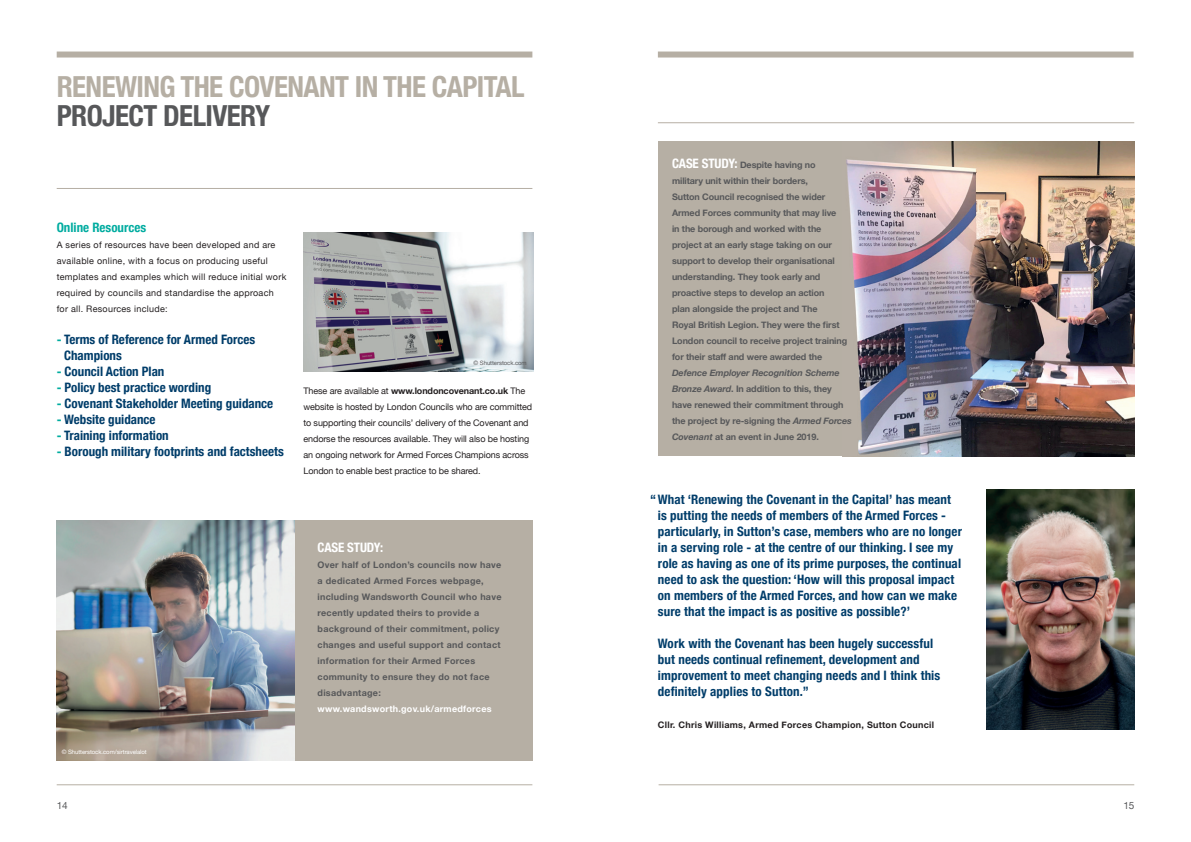
<style>
.page{position:relative;width:1191px;height:842px;background:#fff}
.page>*{position:absolute;margin:0;border:0;box-sizing:border-box;transform-origin:0 0}
.t1{font:700 condensed 29px "Helvetica Neue";letter-spacing:-.02em;color:#b6afa4}
.t2{font:700 condensed 29px "Helvetica Neue";letter-spacing:-.02em;color:#57585a}
.t3{font:700 condensed 13px/16px "Helvetica Neue";letter-spacing:.01em;color:#003d6a}
.t4{font:700 condensed 13px "Helvetica Neue";color:#00aca0}
.t5{font:700 condensed 13px "Helvetica Neue";letter-spacing:-.01em;color:#fff}
.t6{font:10px "Helvetica Neue";color:#57585a}
.t7{font:700 9px/16px "Helvetica Neue";letter-spacing:-.01em;color:#57585a}
.t8{font:9px/16px "Helvetica Neue";letter-spacing:-.01em;color:#231f20}
.t9{font:700 9px/16px "Helvetica Neue";letter-spacing:.03em;color:#57585a}
.t10{font:9px/16px "Helvetica Neue";letter-spacing:.03em;color:#231f20}
.t11{font:700 9px "Helvetica Neue";letter-spacing:.03em;color:#231f20}
.t12{font:700 9px "Helvetica Neue";letter-spacing:.03em;color:#fff}
.t13{font:6px "Helvetica Neue";letter-spacing:-.01em;color:#fff}
.t14{font:6px "Helvetica Neue";letter-spacing:-.01em;color:#57585a}
.s1{color:#00aca0}
.s2{font-weight:700}
.s3{font-stretch:condensed;font-size:13px;color:#fff}
.s4{font-style:italic}
</style>
<div class="page">
<div style="left:57px;top:520px;width:476px;height:240px;background:#b6afa4"></div>
<div style="left:658px;top:142px;width:476px;height:314px;background:#b6afa4"></div>
<hr style="left:658px;top:784px;width:476px;height:1px;background:#b6afa4">
<hr style="left:57px;top:784px;width:475px;height:1px;background:#b6afa4">
<div style="left:57px;top:52px;width:475px;height:6px;background:#b6afa4"></div>
<div style="left:658px;top:52px;width:475px;height:6px;background:#b6afa4"></div>
<hr style="left:57px;top:188px;width:475px;height:1px;background:#b6afa4">
<hr style="left:658px;top:122px;width:476px;height:1px;background:#b6afa4">
<img style="left:303px;top:232px;width:230px;height:139px">
<img style="left:57px;top:520px;width:237px;height:240px">
<img style="left:846px;top:142px;width:288px;height:314px">
<img style="left:986px;top:489px;width:148px;height:240px">
<h1 class="t1" style="left:57px;top:63px;width:469px">RENEWING THE COVENANT IN THE CAPITAL</h1>
<h1 class="t2" style="left:57px;top:92px;width:215px">PROJECT DELIVERY</h1>
<p class="t4" style="left:57px;top:217px;width:91px">Online Resources</p>
<p class="t10" style="left:57px;top:237px;width:231px">A series of resources have been developed and are available online, with a focus on producing useful templates and examples which will reduce initial work required by councils and standardise the approach for all. Resources include:</p>
<p class="t3" style="left:64px;top:331px;width:192px;text-indent:-7px"><span class="s1">-</span> Terms of Reference for Armed Forces<br>Champions</p>
<p class="t3" style="left:57px;top:363px;width:109px"><span class="s1">-</span> Council Action Plan</p>
<p class="t3" style="left:57px;top:379px;width:156px"><span class="s1">-</span> Policy best practice wording</p>
<p class="t3" style="left:57px;top:395px;width:218px"><span class="s1">-</span> Covenant Stakeholder Meeting guidance</p>
<p class="t3" style="left:57px;top:411px;width:100px"><span class="s1">-</span> Website guidance</p>
<p class="t3" style="left:57px;top:427px;width:114px"><span class="s1">-</span> Training information</p>
<p class="t3" style="left:57px;top:443px;width:228px"><span class="s1">-</span> Borough military footprints and factsheets</p>
<p class="t14" style="left:473px;top:359px;width:55px">© Shutterstock.com</p>
<p class="t8" style="left:303px;top:383px;width:230px">These are available at <span class="s2">www.londoncovenant.co.uk</span> The website is hosted by London Councils who are committed to supporting their councils’ delivery of the Covenant and endorse the resources available. They will also be hosting an ongoing network for Armed Forces Champions across London to enable best practice to be shared.</p>
<p class="t13" style="left:62px;top:747px;width:87px">© Shutterstock.com/sirtravelalot</p>
<p class="t5" style="left:317px;top:537px;width:67px">CASE STUDY:</p>
<p class="t9" style="left:317px;top:557px;width:185px">Over half of London’s councils now have a dedicated Armed Forces webpage, including Wandsworth Council who have recently updated theirs to provide a background of their commitment, policy changes and useful support and contact information for their Armed Forces community to ensure they do not face disadvantage:</p>
<p class="t12" style="left:317px;top:702px;width:175px">www.wandsworth.gov.uk/armedforces</p>
<p class="t7" style="left:672px;top:157px;width:177px"><span class="s3">CASE STUDY:</span> Despite having no military unit within their borders,<br>Sutton Council recognised the wider Armed Forces community that may live<br>in the borough and worked with the project at an early stage taking on our support to develop their organisational understanding. They took early and proactive steps to develop an action<br>plan alongside the project and The<br>Royal British Legion. They were the first London council to receive project training for their staff and were awarded the</p>
<p class="t7" style="left:672px;top:365px;width:181px"><span class="s4">Defence Employer Recognition Scheme Bronze Award</span>. In addition to this, they have renewed their commitment through the project by re-signing the <span class="s4">Armed Forces Covenant</span> at an event in June 2019.</p>
<p class="t3" style="left:658px;top:491px;width:306px;text-indent:-8px">“What ‘Renewing the Covenant in the Capital’ has meant is putting the needs of members of the Armed Forces - particularly, in Sutton’s case, members who are no longer in a serving role - at the centre of our thinking. I see my role as having as one of its prime purposes, the continual need to ask the question: ‘How will this proposal impact on members of the Armed Forces, and how can we make sure that the impact is as positive as possible?’</p>
<p class="t3" style="left:658px;top:635px;width:284px">Work with the Covenant has been hugely successful but needs continual refinement, development and improvement to meet changing needs and I think this definitely applies to Sutton.”</p>
<p class="t11" style="left:658px;top:718px;width:278px">Cllr. Chris Williams, Armed Forces Champion, Sutton Council</p>
<p class="t6" style="left:57px;top:798px;width:12px">14</p>
<p class="t6" style="left:1123px;top:798px;width:12px">15</p>
</div>
